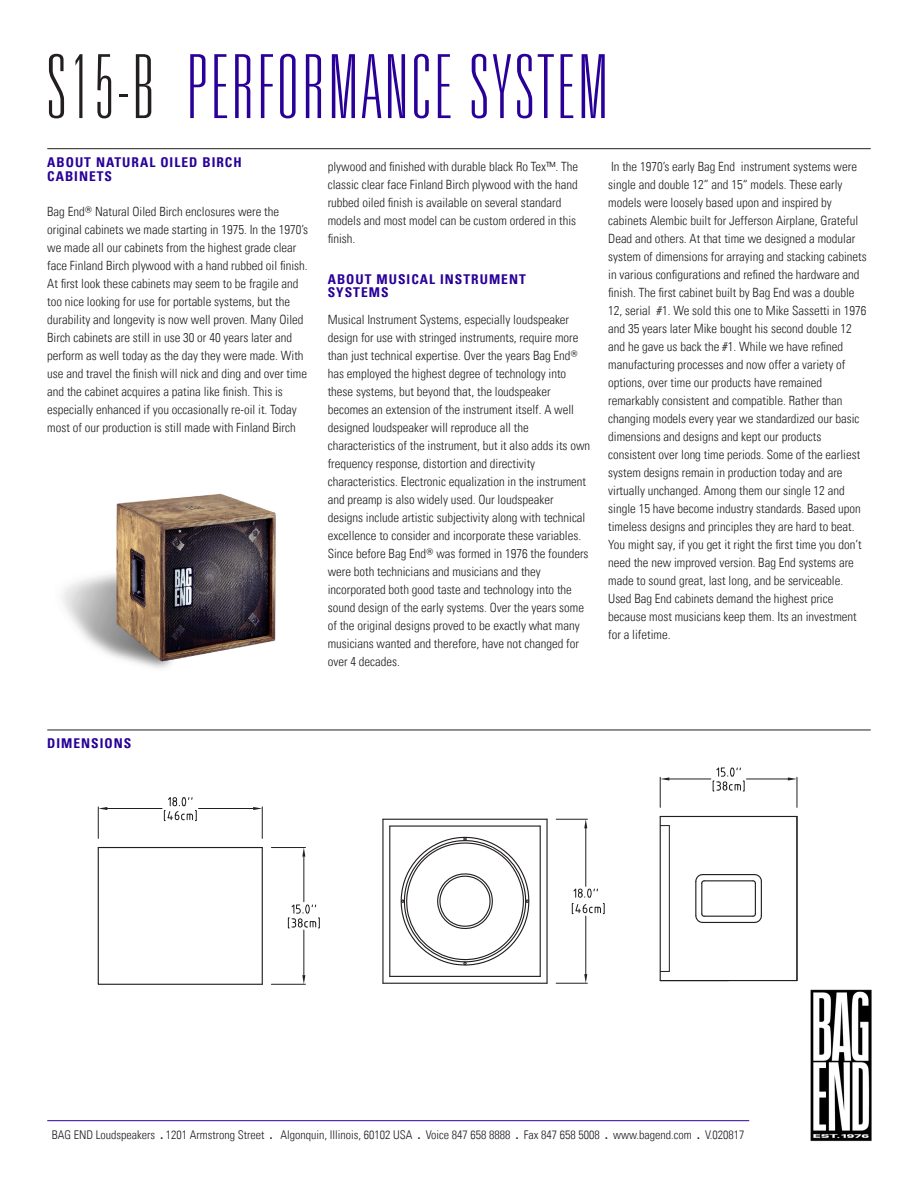
<style>
.page{position:relative;width:918px;height:1188px;background:#fff}
.page>*{position:absolute;margin:0;border:0;box-sizing:border-box;transform-origin:0 0}
.Product_Header{font:100 ultra-condensed 88.5px "Univers LT Std";letter-spacing:.05em;color:#290098}
.General_Header_No_Ru{font:13.5px/13.5px "Univers Com 67 Bold Cond";letter-spacing:.075em;color:#290098}
.Main_Header_Divider{font:13.5px "Univers Com 67 Bold Cond";letter-spacing:.075em;color:#290098}
.Description_Body_Tex{font:12.75px/18px "Univers Com 47 Light Cond";color:#231f20}
.t1{font:12px "Univers Com 47 Light Cond";color:#231f20}
.s1{color:#231f20}
.s2{font-family:"Univers Com 67 Bold Cond"}
</style>
<div class="page">
<hr style="left:47px;top:1120px;width:702px;height:1px;background:#290098">
<img style="left:810px;top:989px;width:62px;height:153px">
<hr style="left:47px;top:148px;width:824px;height:1px;background:#231f20">
<img style="left:62px;top:493px;width:214px;height:175px">
<svg style="left:97px;top:847px;width:166px;height:138px"></svg>
<hr style="left:98px;top:847px;width:164px;height:1px;background:#231f20">
<hr style="left:660px;top:980px;width:137px;height:1px;background:#231f20">
<hr style="left:660px;top:816px;width:137px;height:1px;background:#231f20">
<hr style="left:796px;top:816px;width:2px;height:165px;background:#231f20">
<hr style="left:660px;top:816px;width:1px;height:165px;background:#231f20">
<hr style="left:669px;top:826px;width:1px;height:145px;background:#231f20">
<hr style="left:383px;top:819px;width:164px;height:1px;background:#231f20">
<hr style="left:390px;top:826px;width:150px;height:1px;background:#231f20">
<hr style="left:382px;top:819px;width:2px;height:164px;background:#231f20">
<hr style="left:389px;top:826px;width:1px;height:150px;background:#231f20">
<hr style="left:383px;top:983px;width:164px;height:1px;background:#231f20">
<hr style="left:390px;top:976px;width:150px;height:1px;background:#231f20">
<hr style="left:546px;top:819px;width:2px;height:164px;background:#231f20">
<hr style="left:540px;top:826px;width:1px;height:150px;background:#231f20">
<svg style="left:400px;top:825px;width:130px;height:141px"></svg>
<hr style="left:98px;top:807px;width:1px;height:31px;background:#231f20">
<hr style="left:262px;top:807px;width:1px;height:31px;background:#231f20">
<hr style="left:107px;top:808px;width:55px;height:1px;background:#231f20">
<hr style="left:199px;top:808px;width:54px;height:1px;background:#231f20">
<svg style="left:98px;top:807px;width:9px;height:3px"></svg>
<svg style="left:253px;top:807px;width:9px;height:3px"></svg>
<svg style="left:164px;top:797px;width:32px;height:24px"></svg>
<hr style="left:271px;top:847px;width:34px;height:1px;background:#231f20">
<hr style="left:271px;top:984px;width:34px;height:1px;background:#231f20">
<hr style="left:304px;top:857px;width:1px;height:45px;background:#231f20">
<hr style="left:304px;top:930px;width:1px;height:45px;background:#231f20">
<svg style="left:302px;top:848px;width:3px;height:9px"></svg>
<svg style="left:302px;top:975px;width:3px;height:9px"></svg>
<svg style="left:288px;top:904px;width:32px;height:24px"></svg>
<hr style="left:660px;top:777px;width:1px;height:30px;background:#231f20">
<hr style="left:797px;top:777px;width:1px;height:30px;background:#231f20">
<hr style="left:669px;top:779px;width:42px;height:1px;background:#231f20">
<hr style="left:746px;top:779px;width:42px;height:1px;background:#231f20">
<svg style="left:660px;top:777px;width:9px;height:3px"></svg>
<svg style="left:788px;top:777px;width:9px;height:3px"></svg>
<svg style="left:713px;top:767px;width:31px;height:24px"></svg>
<hr style="left:556px;top:819px;width:31px;height:1px;background:#231f20">
<hr style="left:556px;top:983px;width:31px;height:1px;background:#231f20">
<hr style="left:586px;top:828px;width:1px;height:58px;background:#231f20">
<hr style="left:586px;top:916px;width:1px;height:58px;background:#231f20">
<svg style="left:584px;top:819px;width:3px;height:9px"></svg>
<svg style="left:584px;top:974px;width:3px;height:9px"></svg>
<svg style="left:572px;top:888px;width:32px;height:26px"></svg>
<hr style="left:704px;top:880px;width:49px;height:1px;background:#231f20">
<hr style="left:704px;top:916px;width:49px;height:1px;background:#231f20">
<hr style="left:703px;top:874px;width:52px;height:1px;background:#231f20">
<hr style="left:703px;top:922px;width:52px;height:1px;background:#231f20">
<hr style="left:755px;top:883px;width:1px;height:31px;background:#231f20">
<hr style="left:761px;top:881px;width:1px;height:35px;background:#231f20">
<svg style="left:752px;top:874px;width:10px;height:11px"></svg>
<svg style="left:752px;top:913px;width:10px;height:10px"></svg>
<hr style="left:701px;top:883px;width:1px;height:31px;background:#231f20">
<hr style="left:695px;top:881px;width:1px;height:35px;background:#231f20">
<svg style="left:695px;top:874px;width:10px;height:11px"></svg>
<svg style="left:695px;top:913px;width:10px;height:10px"></svg>
<hr style="left:47px;top:730px;width:824px;height:1px;background:#231f20">
<p class="Product_Header" style="left:47px;top:42px;width:562px"><span class="s1">S15-B</span> PERFORMANCE SYSTEM</p>
<p class="General_Header_No_Ru" style="left:47px;top:156px;width:196px">ABOUT NATURAL OILED BIRCH<br>CABINETS</p>
<p class="Description_Body_Tex" style="left:47px;top:203px;width:262px">Bag End<sup>®</sup> Natural Oiled Birch enclosures were the original cabinets we made starting in 1975. In the 1970’s we made all our cabinets from the highest grade clear face Finland Birch plywood with a hand rubbed oil finish.<br>At first look these cabinets may seem to be fragile and too nice looking for use for portable systems, but the durability and longevity is now well proven. Many Oiled Birch cabinets are still in use 30 or 40 years later and perform as well today as the day they were made. With use and travel the finish will nick and ding and over time and the cabinet acquires a patina like finish. This is especially enhanced if you occasionally re-oil it. Today most of our production is still made with Finland Birch</p>
<p class="Description_Body_Tex" style="left:328px;top:158px;width:252px">plywood and finished with durable black Ro Tex™. The classic clear face Finland Birch plywood with the hand rubbed oiled finish is available on several standard models and most model can be custom ordered in this finish.</p>
<p class="General_Header_No_Ru" style="left:328px;top:272px;width:200px">ABOUT MUSICAL INSTRUMENT<br>SYSTEMS</p>
<p class="Description_Body_Tex" style="left:328px;top:311px;width:264px">Musical Instrument Systems, especially loudspeaker design for use with stringed instruments, require more than just technical expertise. Over the years Bag End<sup>® </sup>has employed the highest degree of technology into these systems, but beyond that, the loudspeaker becomes an extension of the instrument itself. A well designed loudspeaker will reproduce all the characteristics of the instrument, but it also adds its own frequency response, distortion and directivity characteristics. Electronic equalization in the instrument and preamp is also widely used. Our loudspeaker designs include artistic subjectivity along with technical excellence to consider and incorporate these variables.<br>Since before Bag End<sup>®</sup> was formed in 1976 the founders were both technicians and musicians and they incorporated both good taste and technology into the sound design of the early systems. Over the years some of the original designs proved to be exactly what many musicians wanted and therefore, have not changed for over 4 decades.</p>
<p class="Description_Body_Tex" style="left:608px;top:158px;width:260px">In the 1970’s early Bag End instrument systems were single and double 12” and 15“ models. These early models were loosely based upon and inspired by cabinets Alembic built for Jefferson Airplane, Grateful Dead and others. At that time we designed a modular system of dimensions for arraying and stacking cabinets in various configurations and refined the hardware and finish. The first cabinet built by Bag End was a double 12, serial #1. We sold this one to Mike Sassetti in 1976 and 35 years later Mike bought his second double 12 and he gave us back the #1. While we have refined manufacturing processes and now offer a variety of options, over time our products have remained remarkably consistent and compatible. Rather than changing models every year we standardized our basic dimensions and designs and kept our products consistent over long time periods. Some of the earliest system designs remain in production today and are virtually unchanged. Among them our single 12 and single 15 have become industry standards. Based upon timeless designs and principles they are hard to beat.<br>You might say, if you get it right the first time you don’t need the new improved version. Bag End systems are made to sound great, last long, and be serviceable.<br>Used Bag End cabinets demand the highest price because most musicians keep them. Its an investment for a lifetime.</p>
<p class="Main_Header_Divider" style="left:47px;top:735px;width:86px">DIMENSIONS</p>
<p class="t1" style="left:52px;top:1127px;width:694px">BAG END Loudspeakers <span class="s2">.</span> 1201 Armstrong Street <span class="s2">.</span> Algonquin, Illinois, 60102 USA <span class="s2">.</span> Voice 847 658 8888 <span class="s2">.</span> Fax 847 658 5008 <span class="s2">.</span> www.bagend.com <span class="s2">.</span> V.020817</p>
</div>
